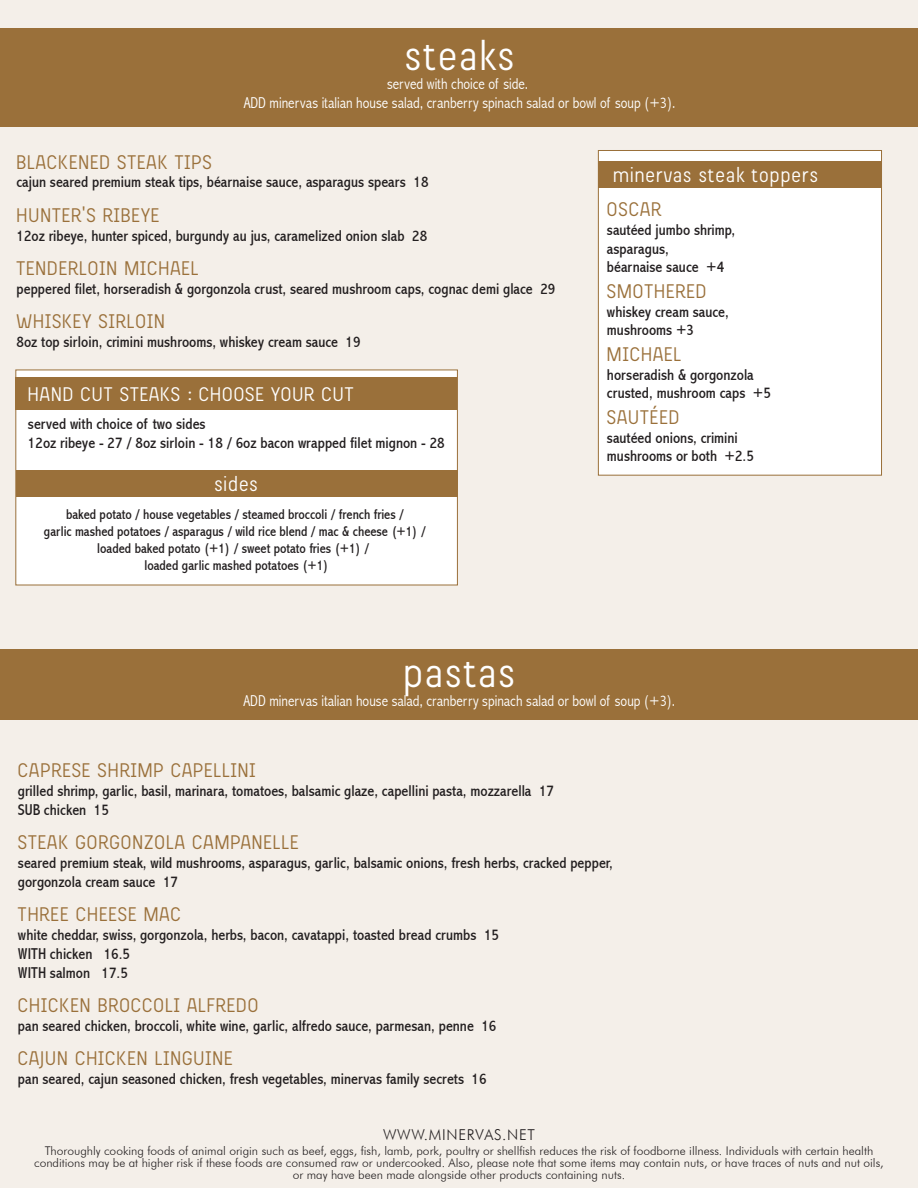
<style>
.page{position:relative;width:918px;height:1188px;background:#f4efe9}
.page>*{position:absolute;margin:0;border:0;box-sizing:border-box;transform-origin:0 0}
.t1{font:42px "Beauchef";letter-spacing:.05em;color:#fff}
.t2{font:21px "Beauchef";letter-spacing:.05em;color:#9a703a}
.t3{font:21px "Beauchef";letter-spacing:.05em;color:#fff}
.t4{font:condensed 15.75px/18.9px "Abadi";color:#231f20}
.t5{font:300 condensed 15.75px/18.9px "Abadi";color:#fff;text-align:center}
.t6{font:300 15px "Futura BT";letter-spacing:.05em;color:#231f20}
.t7{font:condensed 14.25px/17.1px "Abadi";color:#231f20;text-align:center}
.t8{font:300 12px/12px "Futura BT";color:#231f20;text-align:center}
</style>
<div class="page">
<div style="left:0;top:650px;width:918px;height:70px;background:#9a703a"></div>
<div style="left:0;top:29px;width:918px;height:98px;background:#9a703a"></div>
<div style="left:598px;top:150px;width:284px;height:326px;background:#fff;border:1px solid #9a703a"></div>
<div style="left:598px;top:161px;width:284px;height:27px;background:#9a703a"></div>
<div style="left:15px;top:369px;width:443px;height:216px;background:#fff;border:1px solid #9a703a"></div>
<div style="left:15px;top:377px;width:442px;height:33px;background:#9a703a"></div>
<div style="left:16px;top:471px;width:441px;height:26px;background:#9a703a"></div>
<h1 class="t1" style="left:405px;top:31px;width:111px">steaks</h1>
<p class="t5" style="left:244px;top:74px;width:433px">served with choice of side.<br>ADD minervas italian house salad, cranberry spinach salad or bowl of soup (+3).</p>
<h2 class="t2" style="left:16px;top:149px;width:197px">BLACKENED STEAK TIPS</h2>
<p class="t4" style="left:16px;top:173px;width:414px">cajun seared premium steak tips, béarnaise sauce, asparagus spears 18</p>
<h2 class="t2" style="left:16px;top:202px;width:144px">HUNTER’S RIBEYE</h2>
<p class="t4" style="left:16px;top:226px;width:412px">12oz ribeye, hunter spiced, burgundy au jus, caramelized onion slab 28</p>
<h2 class="t2" style="left:16px;top:256px;width:184px">TENDERLOIN MICHAEL</h2>
<p class="t4" style="left:16px;top:279px;width:540px">peppered filet, horseradish &amp; gorgonzola crust, seared mushroom caps, cognac demi glace 29</p>
<h2 class="t2" style="left:16px;top:309px;width:150px">WHISKEY SIRLOIN</h2>
<p class="t4" style="left:16px;top:332px;width:346px">8oz top sirloin, crimini mushrooms, whiskey cream sauce 19</p>
<h2 class="t3" style="left:28px;top:382px;width:327px">HAND CUT STEAKS : CHOOSE YOUR CUT</h2>
<p class="t4" style="left:28px;top:415px;width:418px">served with choice of two sides<br>12oz ribeye - 27 / 8oz sirloin - 18 / 6oz bacon wrapped filet mignon - 28</p>
<h2 class="t3" style="left:214px;top:472px;width:45px">sides</h2>
<p class="t7" style="left:44px;top:505px;width:383px">baked potato / house vegetables / steamed broccoli / french fries /<br>garlic mashed potatoes / asparagus / wild rice blend / mac &amp; cheese (+1) / loaded baked potato (+1) / sweet potato fries (+1) /<br>loaded garlic mashed potatoes (+1)</p>
<h2 class="t3" style="left:613px;top:162px;width:206px">minervas steak toppers</h2>
<h2 class="t2" style="left:607px;top:197px;width:56px">OSCAR</h2>
<p class="t4" style="left:607px;top:220px;width:130px">sautéed jumbo shrimp, asparagus,<br>béarnaise sauce +4</p>
<h2 class="t2" style="left:607px;top:278px;width:101px">SMOTHERED</h2>
<p class="t4" style="left:607px;top:302px;width:123px">whiskey cream sauce, mushrooms +3</p>
<h2 class="t2" style="left:607px;top:341px;width:76px">MICHAEL</h2>
<p class="t4" style="left:607px;top:365px;width:166px">horseradish &amp; gorgonzola crusted, mushroom caps +5</p>
<h2 class="t2" style="left:607px;top:404px;width:74px">SAUTÉED</h2>
<p class="t4" style="left:607px;top:428px;width:149px">sautéed onions, crimini mushrooms or both +2.5</p>
<h1 class="t1" style="left:404px;top:648px;width:113px">pastas</h1>
<p class="t5" style="left:243px;top:691px;width:433px">ADD minervas italian house salad, cranberry spinach salad or bowl of soup (+3).</p>
<h2 class="t2" style="left:18px;top:758px;width:239px">CAPRESE SHRIMP CAPELLINI</h2>
<p class="t4" style="left:18px;top:782px;width:538px">grilled shrimp, garlic, basil, marinara, tomatoes, balsamic glaze, capellini pasta, mozzarella 17<br>SUB chicken 15</p>
<h2 class="t2" style="left:18px;top:830px;width:282px">STEAK GORGONZOLA CAMPANELLE</h2>
<p class="t4" style="left:18px;top:854px;width:596px">seared premium steak, wild mushrooms, asparagus, garlic, balsamic onions, fresh herbs, cracked pepper, gorgonzola cream sauce 17</p>
<h2 class="t2" style="left:18px;top:902px;width:164px">THREE CHEESE MAC</h2>
<p class="t4" style="left:18px;top:926px;width:483px">white cheddar, swiss, gorgonzola, herbs, bacon, cavatappi, toasted bread crumbs 15<br>WITH chicken 16.5<br>WITH salmon 17.5</p>
<h2 class="t2" style="left:18px;top:993px;width:242px">CHICKEN BROCCOLI ALFREDO</h2>
<p class="t4" style="left:18px;top:1017px;width:480px">pan seared chicken, broccoli, white wine, garlic, alfredo sauce, parmesan, penne 16</p>
<h2 class="t2" style="left:18px;top:1046px;width:216px">CAJUN CHICKEN LINGUINE</h2>
<p class="t4" style="left:18px;top:1070px;width:470px">pan seared, cajun seasoned chicken, fresh vegetables, minervas family secrets 16</p>
<p class="t6" style="left:383px;top:1125px;width:153px">WWW.MINERVAS.NET</p>
<p class="t8" style="left:34px;top:1144px;width:851px">Thoroughly cooking foods of animal origin such as beef, eggs, fish, lamb, pork, poultry or shellfish reduces the risk of foodborne illness. Individuals with certain health conditions may be at higher risk if these foods are consumed raw or undercooked. Also, please note that some items may contain nuts, or have traces of nuts and nut oils, or may have been made alongside other products containing nuts.</p>
</div>
